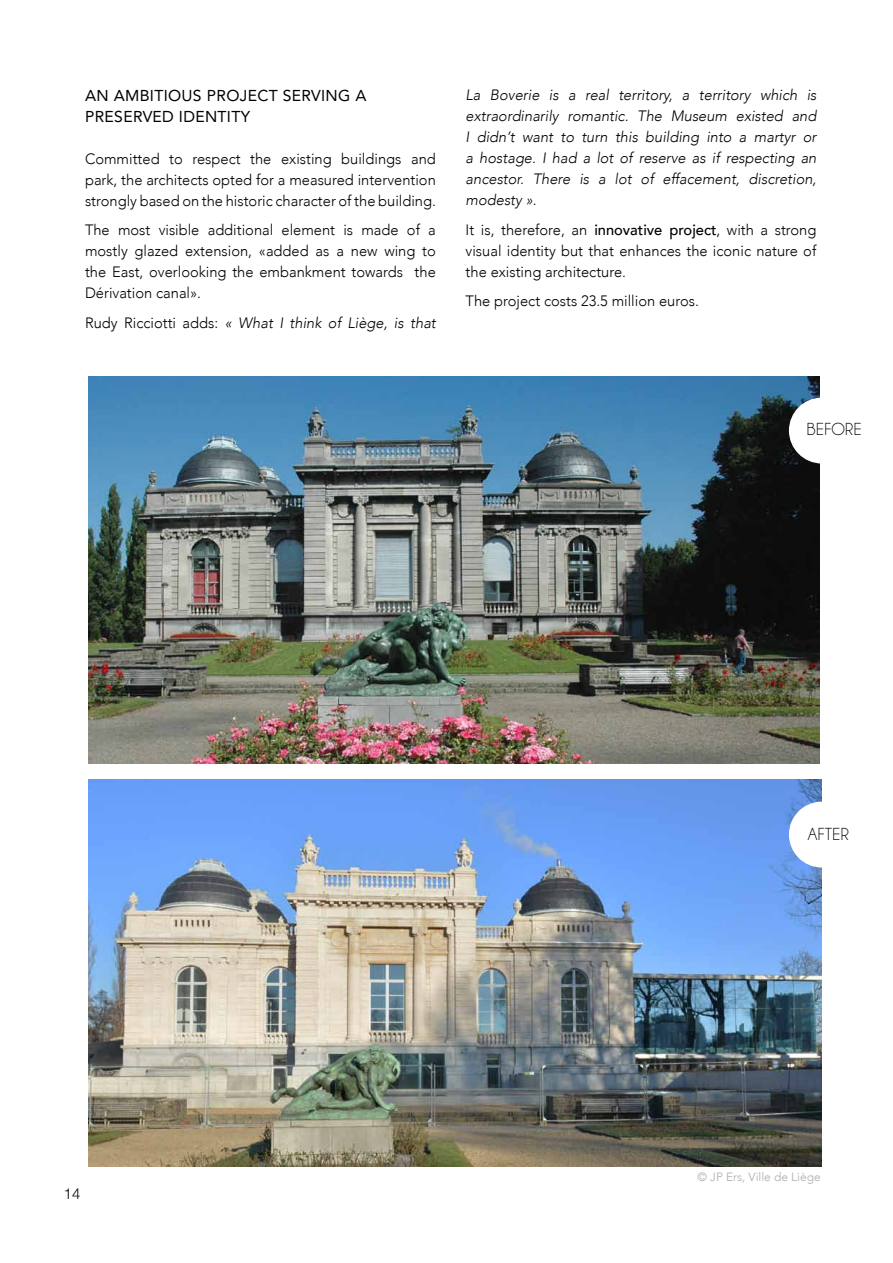
<style>
.page{position:relative;width:893px;height:1263px;background:#fff}
.page>*{position:absolute;margin:0;border:0;box-sizing:border-box;transform-origin:0 0}
.t1{font:17.55px "Champagne&Limousines";letter-spacing:.02em;color:#000}
.t2{font:15.75px/21px "Avenir";letter-spacing:.02em;color:#000}
.t3{font:300 15px/21px "Avenir";color:#000;text-align:justify}
.t4{font:italic 300 15px/21px "Avenir";color:#000;text-align:justify}
.t5{font:300 15px "Helvetica Neue";color:#000}
.t6{font:300 12px "Avenir";color:#acacac}
.s1{font-style:normal}
.s2{font-weight:500}
</style>
<div class="page">
<img style="left:88px;top:377px;width:732px;height:387px">
<img style="left:88px;top:779px;width:734px;height:387px">
<div style="left:789px;top:398px;width:66px;height:65px;background:#fff;border-radius:50%"></div>
<div style="left:789px;top:801px;width:66px;height:66px;background:#fff;border-radius:50%"></div>
<p class="t2" style="left:85px;top:84px;width:280px">AN AMBITIOUS PROJECT SERVING A<br>PRESERVED IDENTITY</p>
<p class="t3" style="left:85px;top:148px;width:352px">Committed to respect the existing buildings and park, the architects opted for a measured intervention strongly based on the historic character of the building.</p>
<p class="t3" style="left:85px;top:220px;width:352px">The most visible additional element is made of a mostly glazed extension, «added as a new wing to the East, overlooking the embankment towards the Dérivation canal».</p>
<p class="t4" style="left:85px;top:312px;width:352px"><span class="s1">Rudy Ricciotti adds:</span> « What I think of Liège, is that</p>
<p class="t4" style="left:466px;top:84px;width:352px">La Boverie is a real territory, a territory which is extraordinarily romantic. The Museum existed and I didn’t want to turn this building into a martyr or a hostage. I had a lot of reserve as if respecting an ancestor. There is a lot of effacement, discretion, modesty »<span class="s1">.</span></p>
<p class="t3" style="left:466px;top:219px;width:352px">It is, therefore, an <span class="s2">innovative project</span>, with a strong visual identity but that enhances the iconic nature of the existing architecture.</p>
<p class="t3" style="left:466px;top:290px;width:235px">The project costs 23.5 million euros.</p>
<p class="t1" style="left:807px;top:419px;width:56px">BEFORE</p>
<p class="t5" style="left:64px;top:1182px;width:18px">14</p>
<p class="t1" style="left:808px;top:824px;width:43px">AFTER</p>
<p class="t6" style="left:697px;top:1170px;width:125px">© JP Ers, Ville de Liège</p>
</div>
